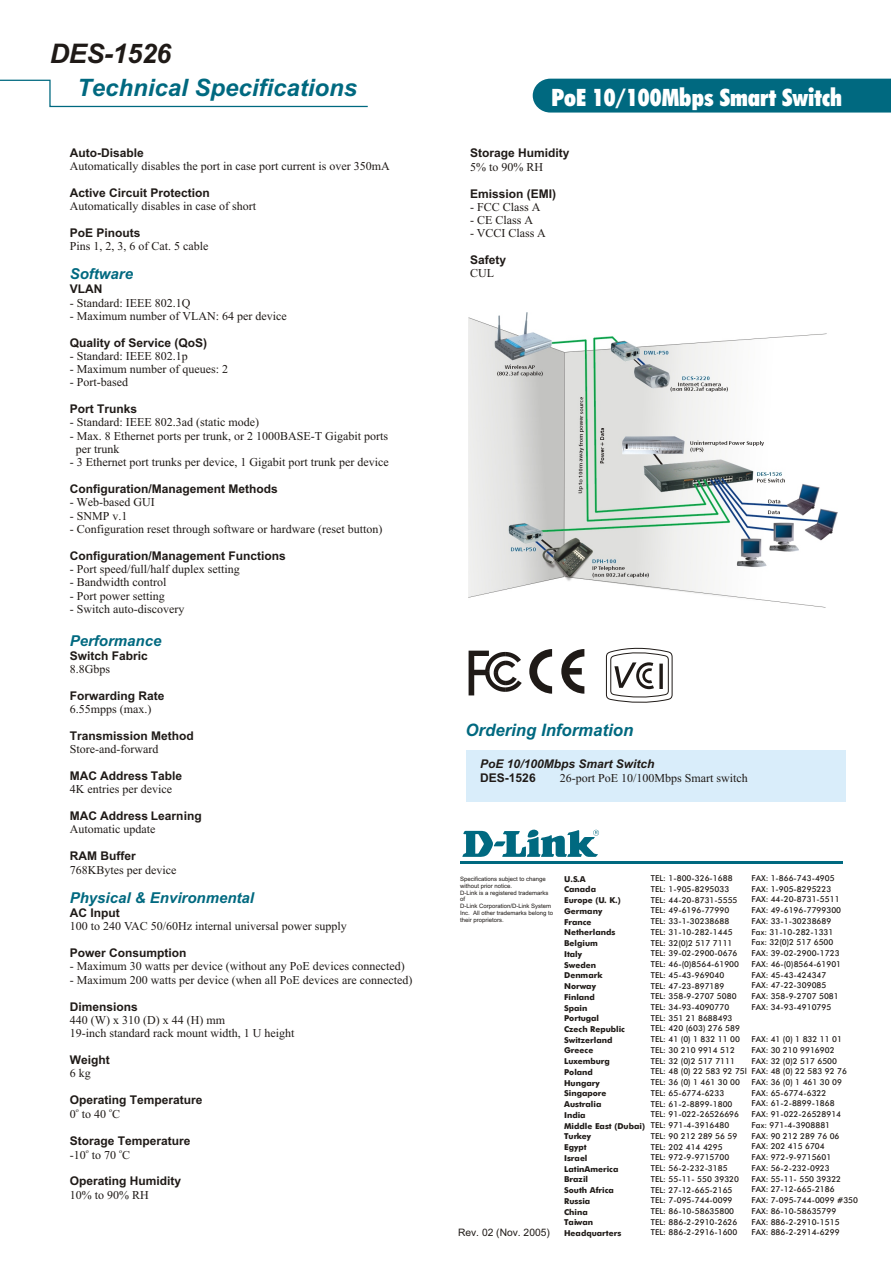
<style>
.page{position:relative;width:891px;height:1263px;background:#fff}
.page>*{position:absolute;margin:0;border:0;box-sizing:border-box;transform-origin:0 0}
.t1{font:35.25px "Swis 721 BT";color:#1f1a17}
.t2{font:italic 700 27px "Arial";letter-spacing:-.015em;color:#1f1a17}
.t3{font:24px "Futura X Blk Cn BT";color:#fff}
.t4{font:italic 700 24px "Arial";color:#006980}
.t5{font:italic 700 17.1px "Arial";color:#006980}
.t6{font:italic 700 15px "Arial";color:#006980}
.t7{font:12px/13.4px "Times New Roman";color:#1f1a17}
.t8{font:700 12px "Arial";color:#1f1a17}
.t9{font:italic 700 12px "Arial";color:#1f1a17}
.t10{font:10.2px "Arial";color:#1f1a17}
.t11{font:8.1px/10.8px "Futura Md BT";color:#1f1a17}
.t12{font:700 8.1px/10.8px "Futura Md BT";color:#1f1a17}
.t13{font:6px/6.8px "Arial";color:#1f1a17}
.t14{font:6px "Times New Roman";color:#1f1a17}
</style>
<div class="page">
<img style="left:469px;top:313px;width:368px;height:295px">
<svg style="left:0;top:79px;width:368px;height:29px"></svg>
<svg style="left:532px;top:78px;width:359px;height:35px;background:#0b6f85"></svg>
<svg style="left:529px;top:649px;width:23px;height:45px"></svg>
<svg style="left:561px;top:649px;width:23px;height:45px"></svg>
<svg style="left:469px;top:651px;width:53px;height:44px"></svg>
<svg style="left:606px;top:647px;width:67px;height:56px"></svg>
<div style="left:466px;top:751px;width:379px;height:51px;background:#d9edfa"></div>
<hr style="left:460px;top:862px;width:382px;height:2px;background:#006980">
<svg style="left:462px;top:829px;width:137px;height:28px"></svg>
<h2 class="t2" style="left:50px;top:43px;width:123px">DES-1526</h2>
<h3 class="t4" style="left:77px;top:79px;width:282px">Technical Specifications</h3>
<h3 class="t8" style="left:70px;top:148px;width:76px">Auto-Disable</h3>
<h3 class="t7" style="left:70px;top:160px;width:322px">Automatically disables the port in case port current is over 350mA</h3>
<h3 class="t8" style="left:70px;top:188px;width:142px">Active Circuit Protection</h3>
<h3 class="t7" style="left:70px;top:200px;width:188px">Automatically disables in case of short</h3>
<h3 class="t8" style="left:70px;top:228px;width:72px">PoE Pinouts</h3>
<h3 class="t7" style="left:70px;top:240px;width:140px">Pins 1, 2, 3, 6 of Cat. 5 cable</h3>
<h3 class="t8" style="left:70px;top:285px;width:34px">VLAN</h3>
<h3 class="t7" style="left:70px;top:297px;width:122px">- Standard: IEEE 802.1Q</h3>
<h3 class="t7" style="left:70px;top:310px;width:219px">- Maximum number of VLAN: 64 per device</h3>
<h3 class="t8" style="left:70px;top:338px;width:139px">Quality of Service (QoS)</h3>
<h3 class="t7" style="left:70px;top:350px;width:120px">- Standard: IEEE 802.1p</h3>
<h3 class="t7" style="left:70px;top:364px;width:160px">- Maximum number of queues: 2</h3>
<h3 class="t7" style="left:70px;top:377px;width:60px">- Port-based</h3>
<h3 class="t8" style="left:70px;top:404px;width:69px">Port Trunks</h3>
<h3 class="t7" style="left:70px;top:417px;width:191px">- Standard: IEEE 802.3ad (static mode)</h3>
<h3 class="t7" style="left:76px;top:430px;width:314px;text-indent:-6px">- Max. 8 Ethernet ports per trunk, or 2 1000BASE-T Gigabit ports per trunk</h3>
<h3 class="t7" style="left:70px;top:457px;width:321px">- 3 Ethernet port trunks per device, 1 Gigabit port trunk per device</h3>
<h3 class="t8" style="left:70px;top:484px;width:210px">Configuration/Management Methods</h3>
<h3 class="t7" style="left:70px;top:497px;width:86px">- Web-based GUI</h3>
<h3 class="t7" style="left:70px;top:510px;width:59px">- SNMP v.1</h3>
<h3 class="t7" style="left:70px;top:523px;width:314px">- Configuration reset through software or hardware (reset button)</h3>
<h3 class="t8" style="left:70px;top:551px;width:218px">Configuration/Management Functions</h3>
<h3 class="t7" style="left:70px;top:564px;width:172px">- Port speed/full/half duplex setting</h3>
<h3 class="t7" style="left:70px;top:577px;width:98px">- Bandwidth control</h3>
<h3 class="t7" style="left:70px;top:590px;width:97px">- Port power setting</h3>
<h3 class="t7" style="left:70px;top:603px;width:116px">- Switch auto-discovery</h3>
<h3 class="t8" style="left:70px;top:651px;width:80px">Switch Fabric</h3>
<h3 class="t7" style="left:70px;top:664px;width:42px">8.8Gbps</h3>
<h3 class="t8" style="left:70px;top:691px;width:96px">Forwarding Rate</h3>
<h3 class="t7" style="left:70px;top:704px;width:83px">6.55mpps (max.)</h3>
<h3 class="t8" style="left:70px;top:731px;width:126px">Transmission Method</h3>
<h3 class="t7" style="left:70px;top:744px;width:90px">Store-and-forward</h3>
<h3 class="t8" style="left:70px;top:771px;width:114px">MAC Address Table</h3>
<h3 class="t7" style="left:70px;top:784px;width:104px">4K entries per device</h3>
<h3 class="t8" style="left:70px;top:811px;width:133px">MAC Address Learning</h3>
<h3 class="t7" style="left:70px;top:824px;width:87px">Automatic update</h3>
<h3 class="t8" style="left:70px;top:852px;width:68px">RAM Buffer</h3>
<h3 class="t7" style="left:70px;top:864px;width:108px">768KBytes per device</h3>
<h3 class="t8" style="left:70px;top:908px;width:52px">AC Input</h3>
<h3 class="t7" style="left:70px;top:921px;width:279px">100 to 240 VAC 50/60Hz internal universal power supply</h3>
<h3 class="t8" style="left:70px;top:948px;width:118px">Power Consumption</h3>
<h3 class="t7" style="left:70px;top:961px;width:336px">- Maximum 30 watts per device (without any PoE devices connected)</h3>
<h3 class="t7" style="left:70px;top:974px;width:344px">- Maximum 200 watts per device (when all PoE devices are connected)</h3>
<h3 class="t8" style="left:70px;top:1002px;width:70px">Dimensions</h3>
<h3 class="t7" style="left:70px;top:1014px;width:226px">440 (W) x 310 (D) x 44 (H) mm<br>19-inch standard rack mount width, 1 U height</h3>
<h3 class="t8" style="left:70px;top:1055px;width:42px">Weight</h3>
<h3 class="t7" style="left:70px;top:1068px;width:23px">6 kg</h3>
<h3 class="t8" style="left:70px;top:1095px;width:134px">Operating Temperature</h3>
<p class="t14" style="left:76px;top:1108px;width:4px">o</p>
<p class="t14" style="left:109px;top:1108px;width:4px">o</p>
<h3 class="t7" style="left:70px;top:1108px;width:52px">0 to 40 C</h3>
<h3 class="t8" style="left:70px;top:1136px;width:122px">Storage Temperature</h3>
<p class="t14" style="left:86px;top:1148px;width:4px">o</p>
<p class="t14" style="left:119px;top:1148px;width:4px">o</p>
<h3 class="t7" style="left:70px;top:1149px;width:62px">-10 to 70 C</h3>
<h3 class="t8" style="left:70px;top:1177px;width:113px">Operating Humidity</h3>
<h3 class="t7" style="left:70px;top:1189px;width:80px">10% to 90% RH</h3>
<h3 class="t6" style="left:70px;top:268px;width:65px">Software</h3>
<h3 class="t6" style="left:70px;top:635px;width:93px">Performance</h3>
<h3 class="t6" style="left:70px;top:892px;width:186px">Physical &amp; Environmental</h3>
<h3 class="t3" style="left:551px;top:87px;width:292px">PoE 10/100Mbps Smart Switch</h3>
<h3 class="t8" style="left:470px;top:149px;width:101px">Storage Humidity</h3>
<h3 class="t7" style="left:470px;top:161px;width:74px">5% to 90% RH</h3>
<h3 class="t8" style="left:470px;top:189px;width:88px">Emission (EMI)</h3>
<h3 class="t7" style="left:470px;top:201px;width:72px">- FCC Class A</h3>
<h3 class="t7" style="left:470px;top:215px;width:65px">- CE Class A</h3>
<h3 class="t7" style="left:470px;top:228px;width:77px">- VCCI Class A</h3>
<h3 class="t8" style="left:470px;top:255px;width:38px">Safety</h3>
<h3 class="t7" style="left:470px;top:268px;width:25px">CUL</h3>
<h1 class="t1" style="left:657px;top:662px;width:11px">I</h1>
<h3 class="t5" style="left:466px;top:723px;width:169px">Ordering Information</h3>
<h3 class="t9" style="left:480px;top:759px;width:176px">PoE 10/100Mbps Smart Switch</h3>
<h3 class="t8" style="left:480px;top:773px;width:57px">DES-1526</h3>
<h3 class="t7" style="left:560px;top:772px;width:190px">26-port PoE 10/100Mbps Smart switch</h3>
<p class="t13" style="left:460px;top:876px;width:95px">Specifications subject to change without prior notice.<br>D-Link is a registered trademarks of<br>D-Link Corporation/D-Link System<br>Inc. All other trademarks belong to their proprietors.</p>
<p class="t11" style="left:651px;top:874px;width:97px">TEL: 1-800-326-1688<br>TEL: 1-905-8295033<br>TEL: 44-20-8731-5555<br>TEL: 49-6196-77990<br>TEL: 33-1-30238688<br>TEL: 31-10-282-1445<br>TEL: 32(0)2 517 7111<br>TEL: 39-02-2900-0676<br>TEL: 46-(0)8564-61900<br>TEL: 45-43-969040<br>TEL: 47-23-897189<br>TEL: 358-9-2707 5080<br>TEL: 34-93-4090770<br>TEL: 351 21 8688493<br>TEL: 420 (603) 276 589<br>TEL: 41 (0) 1 832 11 00<br>TEL: 30 210 9914 512<br>TEL: 32 (0)2 517 7111<br>TEL: 48 (0) 22 583 92 75l<br>TEL: 36 (0) 1 461 30 00<br>TEL: 65-6774-6233<br>TEL: 61-2-8899-1800<br>TEL: 91-022-26526696<br>TEL: 971-4-3916480<br>TEL: 90 212 289 56 59<br>TEL: 202 414 4295<br>TEL: 972-9-9715700<br>TEL: 56-2-232-3185<br>TEL: 55-11- 550 39320<br>TEL: 27-12-665-2165<br>TEL: 7-095-744-0099<br>TEL: 86-10-58635800<br>TEL: 886-2-2910-2626<br>TEL: 886-2-2916-1600</p>
<p class="t11" style="left:752px;top:873px;width:91px">FAX: 1-866-743-4905<br>FAX: 1-905-8295223<br>FAX: 44-20-8731-5511<br>FAX: 49-6196-7799300<br>FAX: 33-1-30238689<br>Fax: 31-10-282-1331<br>Fax: 32(0)2 517 6500<br>FAX: 39-02-2900-1723<br>FAX: 46-(0)8564-61901<br>FAX: 45-43-424347<br>FAX: 47-22-309085<br>FAX: 358-9-2707 5081<br>FAX: 34-93-4910795</p>
<p class="t12" style="left:564px;top:874px;width:82px">U.S.A<br>Canada<br>Europe (U. K.)<br>Germany<br>France<br>Netherlands<br>Belgium<br>Italy<br>Sweden<br>Denmark<br>Norway<br>Finland<br>Spain<br>Portugal<br>Czech Republic<br>Switzerland<br>Greece<br>Luxemburg<br>Poland<br>Hungary<br>Singapore<br>Australia<br>India<br>Middle East (Dubai)<br>Turkey<br>Egypt<br>Israel<br>LatinAmerica<br>Brazil<br>South Africa<br>Russia<br>China<br>Taiwan<br>Headquarters</p>
<p class="t11" style="left:752px;top:1035px;width:108px">FAX: 41 (0) 1 832 11 01<br>FAX: 30 210 9916902<br>FAX: 32 (0)2 517 6500<br>FAX: 48 (0) 22 583 92 76<br>FAX: 36 (0) 1 461 30 09<br>FAX: 65-6774-6322<br>FAX: 61-2-8899-1868<br>FAX: 91-022-26528914<br>Fax: 971-4-3908881<br>FAX: 90 212 289 76 06<br>FAX: 202 415 6704<br>FAX: 972-9-9715601<br>FAX: 56-2-232-0923<br>FAX: 55-11- 550 39322<br>FAX: 27-12-665-2186<br>FAX: 7-095-744-0099 #350<br>FAX: 86-10-58635799<br>FAX: 886-2-2910-1515<br>FAX: 886-2-2914-6299</p>
<p class="t10" style="left:458px;top:1229px;width:93px">Rev. 02 (Nov. 2005)</p>
</div>
